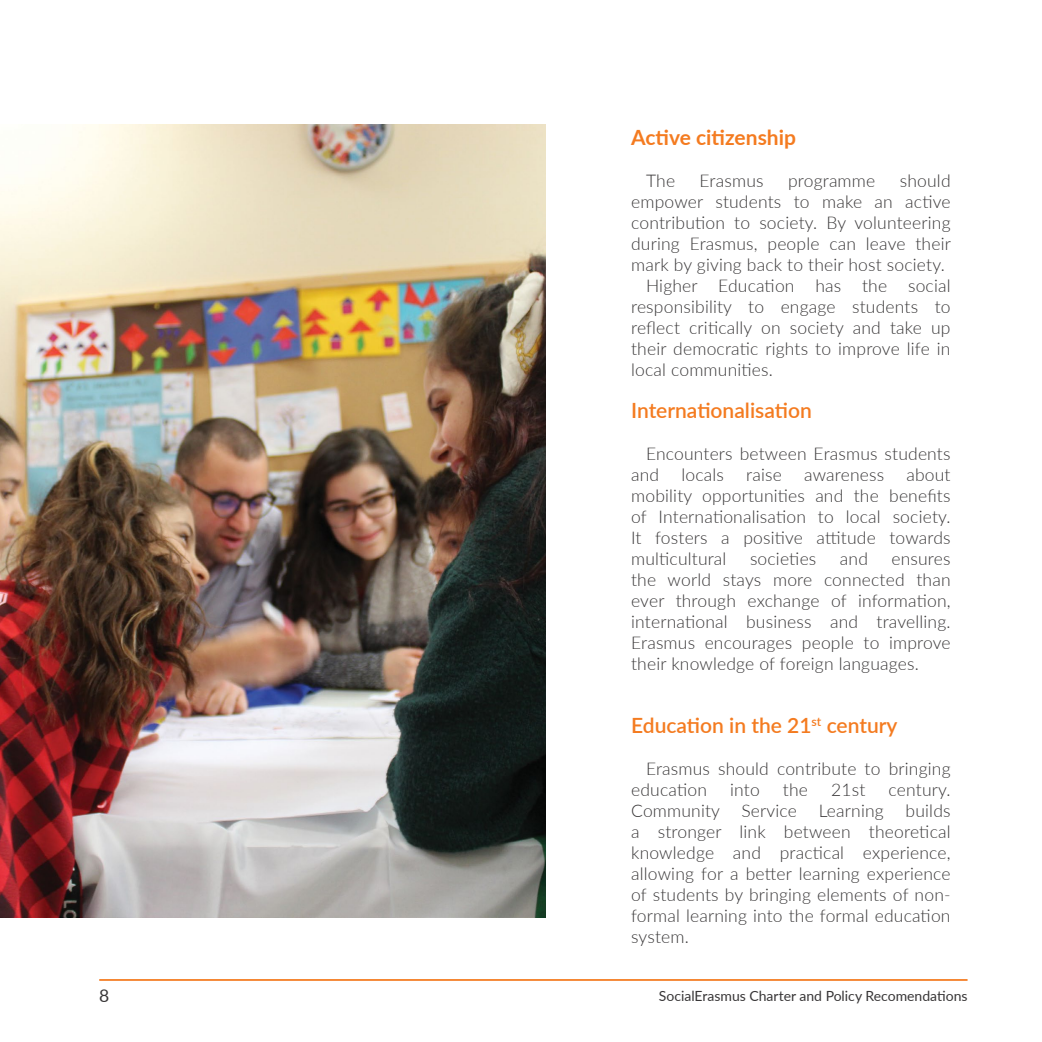
<style>
.page{position:relative;width:1042px;height:1042px;background:#fff}
.page>*{position:absolute;margin:0;border:0;box-sizing:border-box;transform-origin:0 0}
.t1{font:600 21px "Lato";color:#f47b20}
.t2{font:700 21px "Lato";color:#f47b20}
.t3{font:300 17.5px/21px "Lato";letter-spacing:.01em;color:#383637;text-align:justify}
.t4{font:17.5px "Lato";color:#383637}
.t5{font:14px "Lato";color:#383637}
</style>
<div class="page">
<hr style="left:99px;top:979px;width:868px;height:2px;background:#f47b20">
<img style="left:0;top:124px;width:546px;height:794px">
<p class="t2" style="left:631px;top:122px;width:166px">Active citizenship</p>
<p class="t3" style="left:646px;top:170px;width:31px">The</p>
<p class="t3" style="left:699px;top:170px;width:65px">Erasmus</p>
<p class="t3" style="left:788px;top:170px;width:89px">programme</p>
<p class="t3" style="left:900px;top:170px;width:52px">should</p>
<p class="t3" style="left:631px;top:191px;width:321px">empower students to make an active</p>
<p class="t3" style="left:631px;top:212px;width:321px">contribution to society. By volunteering</p>
<p class="t3" style="left:631px;top:233px;width:321px">during Erasmus, people can leave their</p>
<p class="t3" style="left:631px;top:254px;width:315px">mark by giving back to their host society.</p>
<p class="t3" style="left:646px;top:275px;width:306px">Higher Education has the social</p>
<p class="t3" style="left:631px;top:296px;width:321px">responsibility to engage students to</p>
<p class="t3" style="left:631px;top:317px;width:321px">reflect critically on society and take up</p>
<p class="t3" style="left:631px;top:338px;width:321px">their democratic rights to improve life in</p>
<p class="t3" style="left:631px;top:359px;width:143px">local communities.</p>
<p class="t1" style="left:631px;top:395px;width:182px">Internationalisation</p>
<p class="t3" style="left:631px;top:443px;width:321px;text-indent:15px">Encounters between Erasmus students and</p>
<p class="t3" style="left:631px;top:464px;width:321px;text-indent:275px">about mobility opportunities and the benefits of Internationalisation to local society.<br>It fosters a positive attitude towards multicultural</p>
<p class="t3" style="left:681px;top:464px;width:44px">locals</p>
<p class="t3" style="left:746px;top:464px;width:37px">raise</p>
<p class="t3" style="left:804px;top:464px;width:82px">awareness</p>
<p class="t3" style="left:750px;top:548px;width:68px">societies</p>
<p class="t3" style="left:840px;top:548px;width:30px">and</p>
<p class="t3" style="left:631px;top:548px;width:321px;text-indent:260px">ensures the world stays more connected than ever through exchange of information, international business and travelling.<br>Erasmus encourages people to improve their knowledge of foreign languages.</p>
<p class="t1" style="left:631px;top:710px;width:268px">Education in the 21<sup>st</sup> century</p>
<p class="t3" style="left:631px;top:758px;width:321px;text-indent:15px">Erasmus should contribute to bringing education</p>
<p class="t3" style="left:730px;top:779px;width:31px">into</p>
<p class="t3" style="left:783px;top:779px;width:27px">the</p>
<p class="t3" style="left:831px;top:779px;width:36px">21st</p>
<p class="t3" style="left:631px;top:779px;width:321px;text-indent:257px">century.<br>Community Service Learning builds a stronger link between theoretical knowledge and practical experience, allowing for a better learning experience of students by bringing elements of non&shy;formal learning into the formal education system.</p>
<p class="t4" style="left:99px;top:983px;width:12px">8</p>
<p class="t5" style="left:659px;top:986px;width:310px">SocialErasmus Charter and Policy Recomendations</p>
</div>
